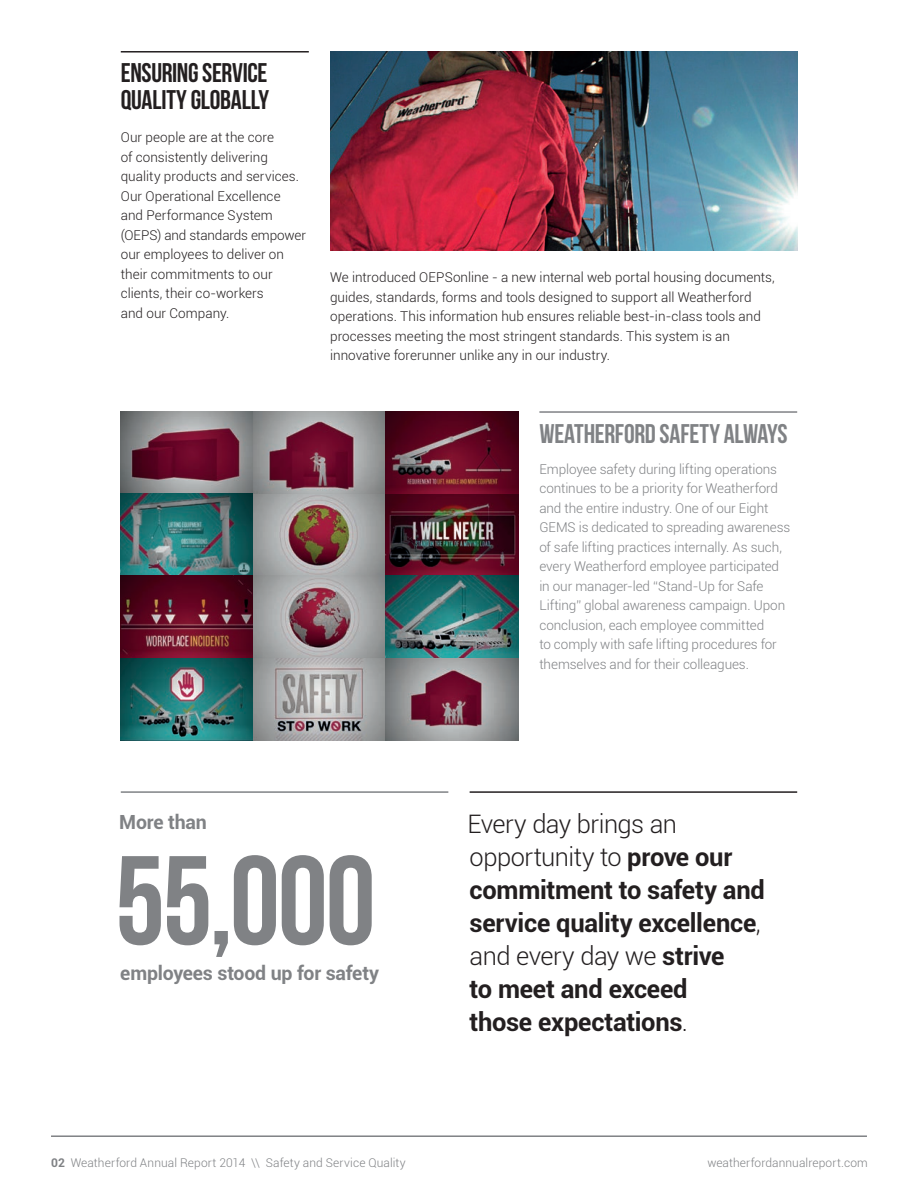
<style>
.page{position:relative;width:918px;height:1188px;background:#fff}
.page>*{position:absolute;margin:0;border:0;box-sizing:border-box;transform-origin:0 0}
.Contents_Copy{font:700 126px "Bebas Neue";color:#808285}
.t1{font:700 27px/27px "Bebas Neue";letter-spacing:-.01em;color:#231f20}
.t2{font:700 27px "Bebas Neue";letter-spacing:-.01em;color:#808285}
.Body_Copy{font:700 25.5px/33px "Roboto";letter-spacing:-.01em;color:#231f20}
.Body_Copy-2{font:700 19.5px "Roboto";letter-spacing:-.01em;color:#808285}
.Body_Copy-3{font:300 13.5px/19.5px "Roboto";letter-spacing:.005em;color:#231f20}
.Body_Copy-4{font:300 13.5px/19.5px "Roboto";letter-spacing:-.005em;color:#808285}
.t3{font:300 12px "Roboto";letter-spacing:.01em;color:#808285}
.s1{font-weight:300}
.s2{font-weight:700}
</style>
<div class="page">
<img style="left:121px;top:411px;width:397px;height:329px">
<hr style="left:51px;top:1135px;width:816px;height:2px;background:#808285">
<hr style="left:539px;top:411px;width:258px;height:2px;background:#808285">
<hr style="left:470px;top:791px;width:327px;height:2px;background:#231f20">
<hr style="left:121px;top:791px;width:327px;height:2px;background:#808285">
<hr style="left:121px;top:51px;width:188px;height:2px;background:#231f20">
<img style="left:330px;top:51px;width:467px;height:200px">
<h5 class="t1" style="left:121px;top:59px;width:150px">ENSURING SERVICE<br>QUALITY GLOBALLY</h5>
<p class="Body_Copy-3" style="left:121px;top:127px;width:187px">Our people are at the core<br>of consistently delivering quality products and services.<br>Our Operational Excellence and Performance System (OEPS) and standards empower our employees to deliver on their commitments to our clients, their co-workers<br>and our Company.</p>
<p class="Body_Copy-3" style="left:330px;top:267px;width:446px">We introduced OEPSonline - a new internal web portal housing documents, guides, standards, forms and tools designed to support all Weatherford operations. This information hub ensures reliable best-in-class tools and processes meeting the most stringent standards. This system is an innovative forerunner unlike any in our industry.</p>
<h5 class="t2" style="left:539px;top:418px;width:250px">WEATHERFORD SAFETY ALWAYS</h5>
<p class="Body_Copy-4" style="left:539px;top:459px;width:253px">Employee safety during lifting operations continues to be a priority for Weatherford and the entire industry. One of our Eight GEMS is dedicated to spreading awareness of safe lifting practices internally. As such, every Weatherford employee participated in our manager-led “Stand-Up for Safe Lifting” global awareness campaign. Upon conclusion, each employee committed<br>to comply with safe lifting procedures for themselves and for their colleagues.</p>
<p class="Body_Copy-2" style="left:119px;top:808px;width:89px">More than</p>
<p class="Contents_Copy" style="left:115px;top:832px;width:262px">55,000</p>
<p class="Body_Copy-2" style="left:120px;top:960px;width:260px">employees stood up for safety</p>
<p class="Body_Copy" style="left:468px;top:806px;width:299px"><span class="s1">Every day brings an opportunity to</span> prove our commitment to safety and service quality excellence<span class="s1">, and every day we</span> strive<br>to meet and exceed<br>those expectations<span class="s1">.</span></p>
<p class="t3" style="left:51px;top:1154px;width:356px"><span class="s2">02</span> Weatherford Annual Report 2014 \\ Safety and Service Quality</p>
<p class="t3" style="left:707px;top:1154px;width:162px">weatherfordannualreport.com</p>
</div>
